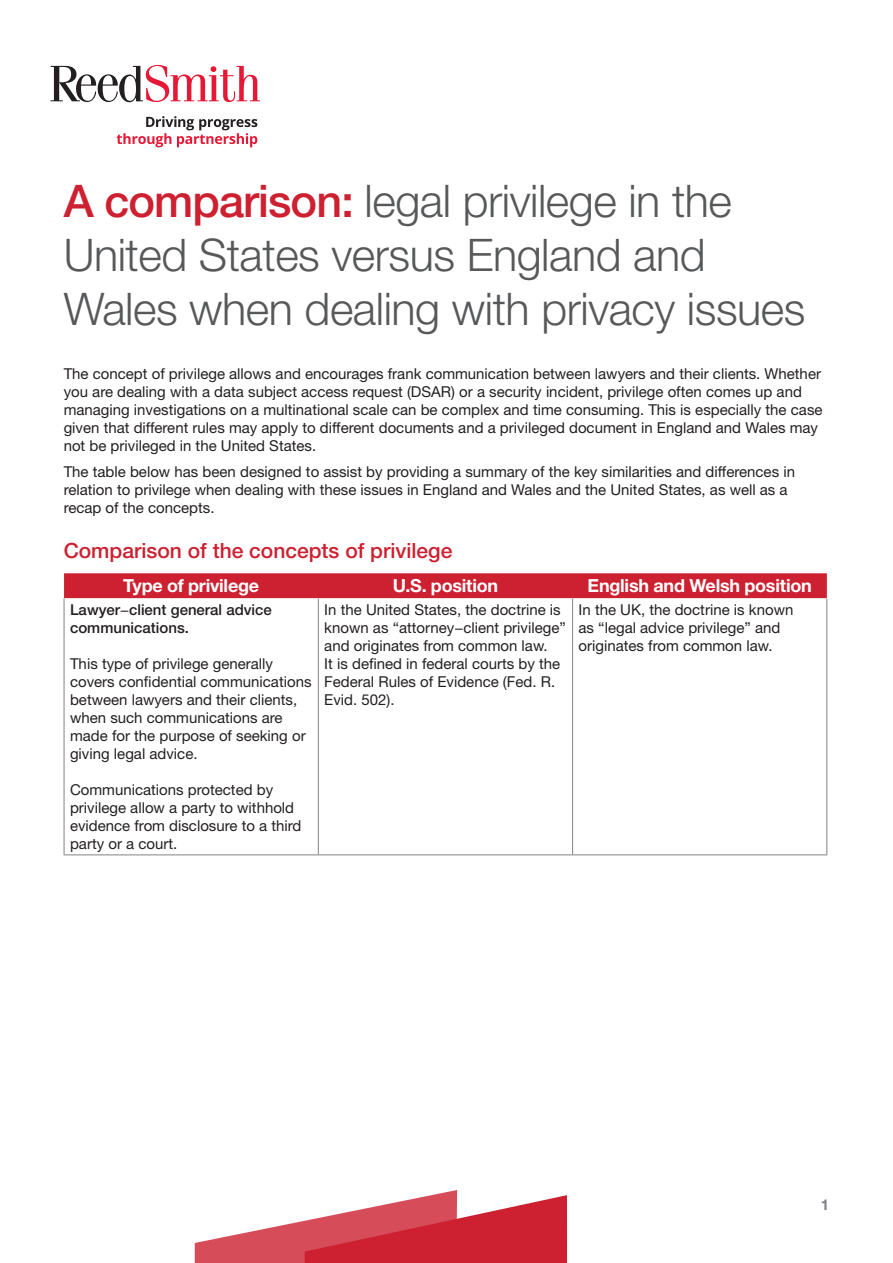
<style>
.page{position:relative;width:893px;height:1263px;background:#fff}
.page>*{position:absolute;margin:0;border:0;box-sizing:border-box;transform-origin:0 0}
.t1{font:300 45px/54px "Helvetica Neue LT Std";letter-spacing:-.01em;color:#57585a}
.t2{font:500 21px "Helvetica Neue LT Std";color:#cd2030}
.t3{font:700 18px "Helvetica Neue LT Std";letter-spacing:-.015em;color:#fff}
.t4{font:15px/18px "Helvetica Neue LT Std";color:#231f20}
.t5{font:500 15px/18px "Helvetica Neue LT Std";color:#231f20}
.t6{font:700 15px "Helvetica Neue LT Std";color:#808285}
.s1{font-weight:500;color:#cd2030}
.s2{font-weight:400}
</style>
<div class="page">
<svg style="left:195px;top:1190px;width:372px;height:73px"></svg>
<svg style="left:51px;top:65px;width:209px;height:37px"></svg>
<svg style="left:117px;top:116px;width:140px;height:31px"></svg>
<div style="left:64px;top:573px;width:763px;height:25px;background:#cd2030"></div>
<hr style="left:64px;top:598px;width:1px;height:256px;background:#808285">
<hr style="left:318px;top:598px;width:1px;height:256px;background:#808285">
<hr style="left:572px;top:598px;width:1px;height:256px;background:#808285">
<hr style="left:826px;top:598px;width:1px;height:256px;background:#808285">
<hr style="left:64px;top:854px;width:254px;height:1px;background:#808285">
<hr style="left:318px;top:854px;width:255px;height:1px;background:#808285">
<hr style="left:573px;top:854px;width:254px;height:1px;background:#808285">
<h1 class="t1" style="left:64px;top:173px;width:743px"><span class="s1">A comparison:</span> legal privilege in the<br>United States versus England and<br>Wales when dealing with privacy issues</h1>
<p class="t4" style="left:64px;top:364px;width:760px">The concept of privilege allows and encourages frank communication between lawyers and their clients. Whether you are dealing with a data subject access request (DSAR) or a security incident, privilege often comes up and managing investigations on a multinational scale can be complex and time consuming. This is especially the case given that different rules may apply to different documents and a privileged document in England and Wales may not be privileged in the United States.</p>
<p class="t4" style="left:64px;top:463px;width:733px">The table below has been designed to assist by providing a summary of the key similarities and differences in relation to privilege when dealing with these issues in England and Wales and the United States, as well as a recap of the concepts.</p>
<h2 class="t2" style="left:64px;top:538px;width:390px">Comparison of the concepts of privilege</h2>
<p class="t3" style="left:123px;top:575px;width:137px">Type of privilege</p>
<p class="t3" style="left:393px;top:575px;width:107px">U.S. position</p>
<p class="t3" style="left:588px;top:575px;width:226px">English and Welsh position</p>
<p class="t5" style="left:70px;top:600px;width:203px">Lawyer<span class="s2">−</span>client general advice communications.</p>
<p class="t4" style="left:70px;top:654px;width:243px">This type of privilege generally covers confidential communications between lawyers and their clients, when such communications are made for the purpose of seeking or giving legal advice.</p>
<p class="t4" style="left:70px;top:780px;width:233px">Communications protected by privilege allow a party to withhold evidence from disclosure to a third party or a court.</p>
<p class="t4" style="left:324px;top:600px;width:243px">In the United States, the doctrine is known as “attorney−client privilege” and originates from common law.<br>It is defined in federal courts by the<br>Federal Rules of Evidence (Fed. R.<br>Evid. 502).</p>
<p class="t4" style="left:579px;top:600px;width:216px">In the UK, the doctrine is known as “legal advice privilege” and originates from common law.</p>
<p class="t6" style="left:821px;top:1195px;width:10px">1</p>
</div>
